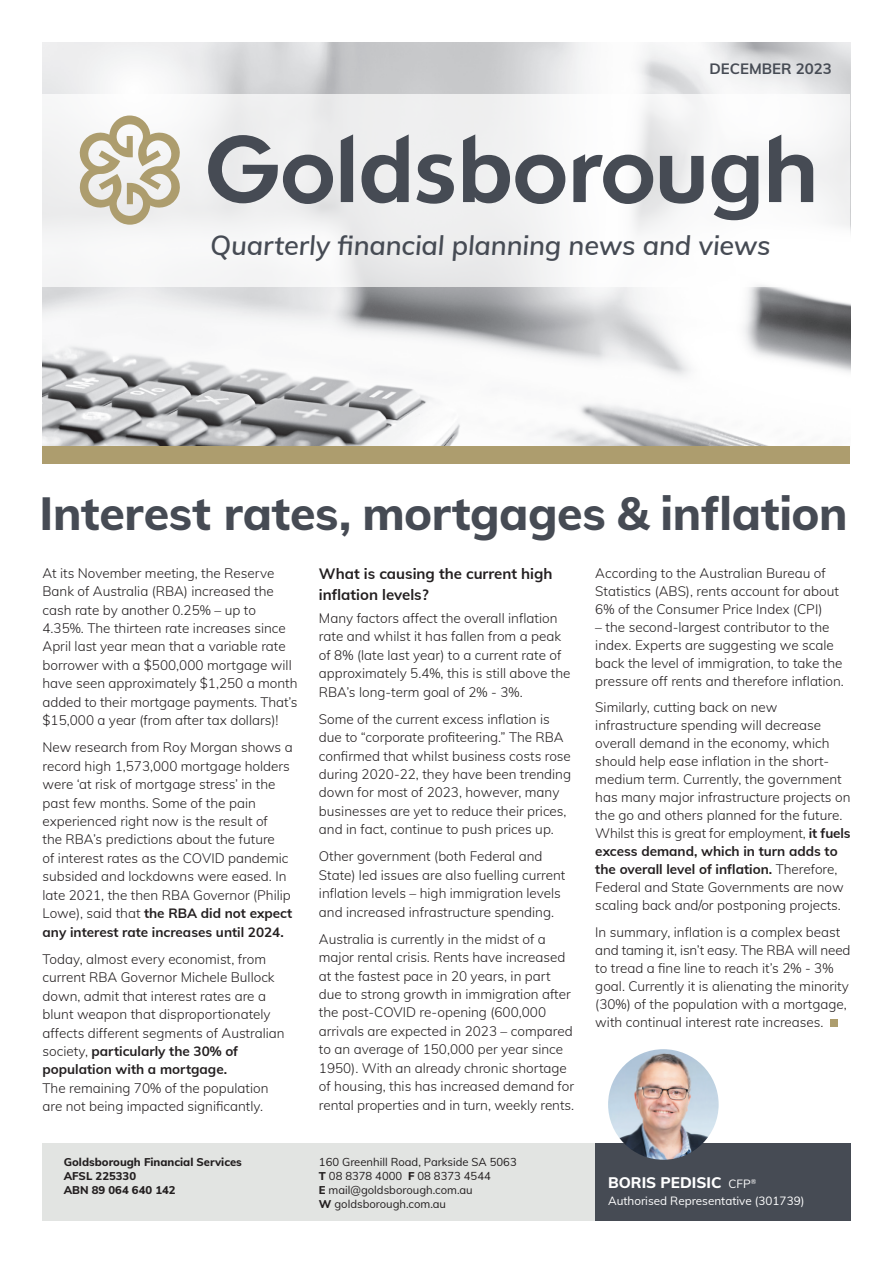
<style>
.page{position:relative;width:893px;height:1263px;background:#fff}
.page>*{position:absolute;margin:0;border:0;box-sizing:border-box;transform-origin:0 0}
.Heading_Style{font:800 46.5px "Muli";letter-spacing:-.005em;color:#464b54}
.Subhead_Style{font:italic 600 27px "Muli";letter-spacing:-.005em;color:#464b54}
.In-text_headling_Style{font:800 15.3px "Muli";color:#fff}
.Bodycopy_Style{font:700 15px/21px "Muli";color:#231f20}
.In-text_headling_Style-2{font:700 15px "Muli";color:#464b54}
.Bodycopy_Style-2{font:300 13.5px/18.5px "Muli";color:#231f20}
.Bodycopy_Style-3{font:11.7px "Muli";color:#fff}
.Bodycopy_Style-4{font:11.25px/14px "Muli";color:#231f20}
.Bodycopy_Style-5{font:800 11.25px "Muli";color:#231f20}
.s1{font-weight:700}
.s2{font-weight:800}
.s3{font-weight:400;font-size:11.7px}
</style>
<div class="page">
<img style="left:43px;top:43px;width:807px;height:403px">
<svg style="left:43px;top:95px;width:807px;height:192px;fill:#f5f5f5"></svg>
<div style="left:43px;top:446px;width:807px;height:17px;background:#ad9d6e"></div>
<svg style="left:208px;top:135px;width:125px;height:69px"></svg>
<svg style="left:341px;top:134px;width:12px;height:68px"></svg>
<svg style="left:361px;top:134px;width:48px;height:69px;background:#97999e"></svg>
<svg style="left:416px;top:154px;width:38px;height:50px"></svg>
<svg style="left:463px;top:134px;width:102px;height:70px"></svg>
<svg style="left:573px;top:154px;width:80px;height:50px"></svg>
<svg style="left:660px;top:156px;width:44px;height:48px;background:#888b91"></svg>
<svg style="left:712px;top:155px;width:46px;height:65px"></svg>
<svg style="left:769px;top:135px;width:44px;height:67px"></svg>
<svg style="left:79px;top:116px;width:102px;height:109px"></svg>
<div style="left:43px;top:1143px;width:552px;height:77px;background:#e2e4e2"></div>
<div style="left:595px;top:1143px;width:255px;height:77px;background:#464b54"></div>
<img style="left:608px;top:1049px;width:111px;height:111px;border-radius:55px">
<div style="left:830px;top:1019px;width:8px;height:8px;background:#ad9d6e"></div>
<p class="In-text_headling_Style-2" style="left:709px;top:57px;width:124px">DECEMBER 2023</p>
<p class="Subhead_Style" style="left:210px;top:225px;width:562px">Quarterly financial planning news and views</p>
<p class="Heading_Style" style="left:39px;top:479px;width:810px">Interest rates, mortgages &amp; inflation</p>
<p class="Bodycopy_Style-2" style="left:43px;top:563px;width:257px">At its November meeting, the Reserve Bank of Australia (RBA) increased the cash rate by another 0.25% – up to 4.35%. The thirteen rate increases since April last year mean that a variable rate borrower with a $500,000 mortgage will have seen approximately $1,250 a month added to their mortgage payments. That’s $15,000 a year (from after tax dollars)!</p>
<p class="Bodycopy_Style-2" style="left:43px;top:737px;width:252px">New research from Roy Morgan shows a record high 1,573,000 mortgage holders were ‘at risk of mortgage stress’ in the past few months. Some of the pain experienced right now is the result of<br>the RBA’s predictions about the future<br>of interest rates as the COVID pandemic subsided and lockdowns were eased. In late 2021, the then RBA Governor (Philip Lowe), said that <span class="s1">the RBA did not expect any interest rate increases until 2024.</span></p>
<p class="Bodycopy_Style-2" style="left:43px;top:949px;width:244px">Today, almost every economist, from current RBA Governor Michele Bullock down, admit that interest rates are a blunt weapon that disproportionately affects different segments of Australian society, <span class="s1">particularly the 30% of population with a mortgage.<br></span>The remaining 70% of the population are not being impacted significantly.</p>
<p class="Bodycopy_Style-2" style="left:595px;top:563px;width:245px;line-height:18px">According to the Australian Bureau of<br>Statistics (ABS), rents account for about<br>6% of the Consumer Price Index (CPI)</p>
<p class="Bodycopy_Style-2" style="left:595px;top:617px;width:250px;line-height:18px">– the second-largest contributor to the index. Experts are suggesting we scale back the level of immigration, to take the pressure off rents and therefore inflation.</p>
<p class="Bodycopy_Style-2" style="left:595px;top:698px;width:257px;line-height:18px">Similarly, cutting back on new infrastructure spending will decrease overall demand in the economy, which should help ease inflation in the short&shy;medium term. Currently, the government has many major infrastructure projects on the go and others planned for the future.<br>Whilst this is great for employment, <span class="s1">it fuels excess demand, which in turn adds to the overall level of inflation.</span> Therefore, Federal and State Governments are now scaling back and/or postponing projects.</p>
<p class="Bodycopy_Style-2" style="left:595px;top:922px;width:257px">In summary, inflation is a complex beast and taming it, isn’t easy. The RBA will need to tread a fine line to reach it’s 2% - 3% goal. Currently it is alienating the minority (30%) of the population with a mortgage, with continual interest rate increases.</p>
<p class="Bodycopy_Style" style="left:319px;top:562px;width:235px">What is causing the current high inflation levels?</p>
<p class="Bodycopy_Style-2" style="left:319px;top:608px;width:253px">Many factors affect the overall inflation rate and whilst it has fallen from a peak of 8% (late last year) to a current rate of approximately 5.4%, this is still above the RBA’s long-term goal of 2% - 3%.</p>
<p class="Bodycopy_Style-2" style="left:319px;top:709px;width:254px">Some of the current excess inflation is due to “corporate profiteering.” The RBA confirmed that whilst business costs rose during 2020-22, they have been trending down for most of 2023, however, many businesses are yet to reduce their prices, and in fact, continue to push prices up.</p>
<p class="Bodycopy_Style-2" style="left:319px;top:846px;width:248px">Other government (both Federal and State) led issues are also fuelling current inflation levels – high immigration levels and increased infrastructure spending.</p>
<p class="Bodycopy_Style-2" style="left:319px;top:929px;width:257px">Australia is currently in the midst of a major rental crisis. Rents have increased at the fastest pace in 20 years, in part due to strong growth in immigration after the post-COVID re-opening (600,000 arrivals are expected in 2023 – compared to an average of 150,000 per year since 1950). With an already chronic shortage of housing, this has increased demand for rental properties and in turn, weekly rents.</p>
<p class="Bodycopy_Style-5" style="left:64px;top:1153px;width:180px">Goldsborough Financial Services</p>
<p class="Bodycopy_Style-5" style="left:64px;top:1167px;width:74px">AFSL 225330</p>
<p class="Bodycopy_Style-5" style="left:64px;top:1181px;width:113px">ABN 89 064 640 142</p>
<p class="Bodycopy_Style-4" style="left:319px;top:1154px;width:199px">160 Greenhill Road, Parkside SA 5063<br><span class="s2">T</span> 08 8378 4000 <span class="s2">F</span> 08 8373 4544<br><span class="s2">E</span> mail@goldsborough.com.au<br><span class="s2">W</span> goldsborough.com.au</p>
<p class="In-text_headling_Style" style="left:608px;top:1171px;width:150px">BORIS PEDISIC <span class="s3">CFP</span><sup>®</sup></p>
<p class="Bodycopy_Style-3" style="left:608px;top:1192px;width:198px">Authorised Representative (301739)</p>
</div>
